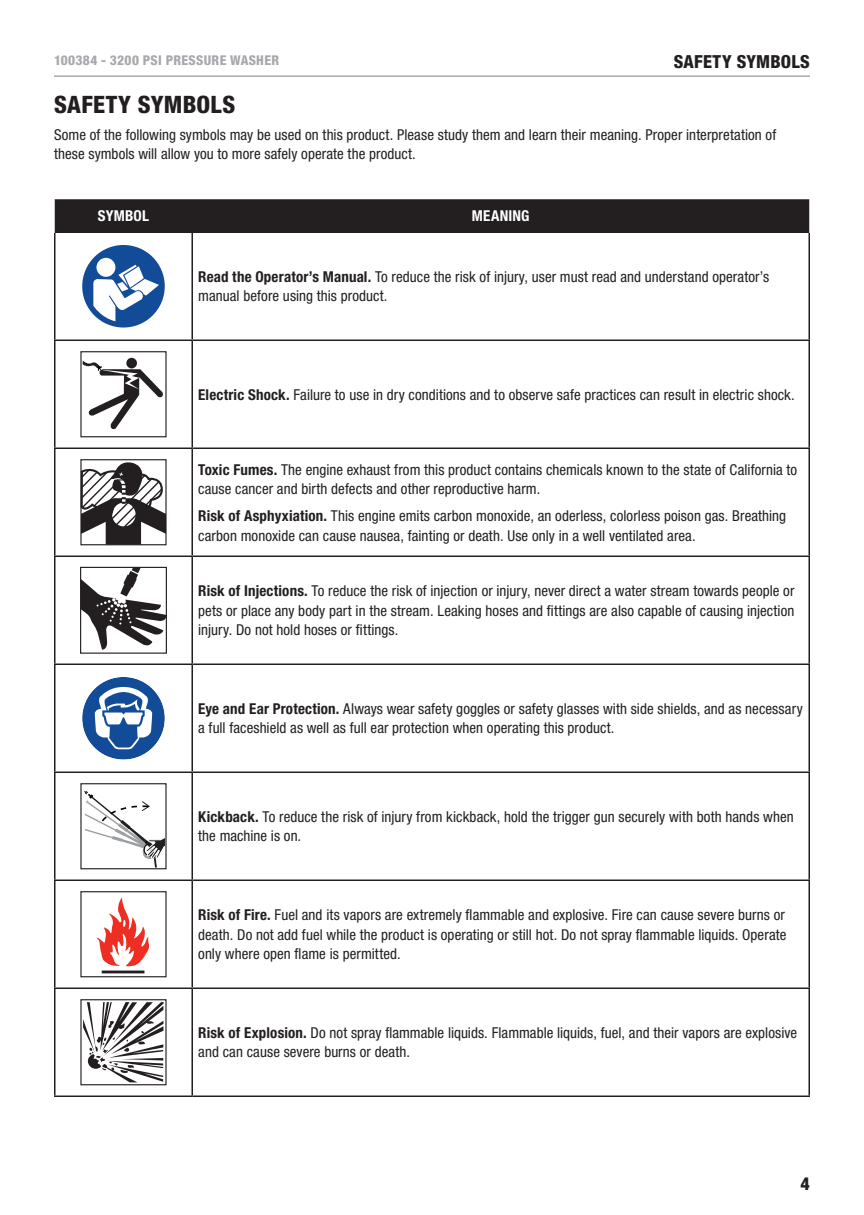
<style>
.page{position:relative;width:864px;height:1215px;background:#fff}
.page>*{position:absolute;margin:0;border:0;box-sizing:border-box;transform-origin:0 0}
.t1{font:800 condensed 24px "Helvetica Neue LT Std";letter-spacing:.01em;color:#231f20}
.t2{font:800 condensed 18px "Helvetica Neue LT Std";letter-spacing:.01em;color:#231f20}
.t3{font:condensed 15px/19.5px "Helvetica Neue LT Std";letter-spacing:.005em;color:#231f20}
.t4{font:700 condensed 15px "Helvetica Neue LT Std";letter-spacing:.01em;color:#fff}
.t5{font:800 condensed 13.5px "Helvetica Neue LT Std";letter-spacing:.025em;color:#a8a9ad}
.s1{font-weight:700}
</style>
<div class="page">
<hr style="left:54px;top:75px;width:756px;height:2px;background:#a8a9ad">
<div style="left:55px;top:199px;width:754px;height:34px;background:#231f20"></div>
<hr style="left:54px;top:233px;width:2px;height:107px;background:#231f20">
<hr style="left:191px;top:233px;width:2px;height:107px;background:#231f20">
<hr style="left:808px;top:233px;width:2px;height:107px;background:#231f20">
<hr style="left:54px;top:340px;width:138px;height:1px;background:#231f20">
<hr style="left:54px;top:341px;width:2px;height:107px;background:#231f20">
<hr style="left:192px;top:340px;width:618px;height:1px;background:#231f20">
<hr style="left:191px;top:341px;width:2px;height:107px;background:#231f20">
<hr style="left:808px;top:341px;width:2px;height:107px;background:#231f20">
<hr style="left:54px;top:448px;width:138px;height:1px;background:#231f20">
<hr style="left:54px;top:449px;width:2px;height:107px;background:#231f20">
<hr style="left:192px;top:448px;width:618px;height:1px;background:#231f20">
<hr style="left:191px;top:449px;width:2px;height:107px;background:#231f20">
<hr style="left:808px;top:449px;width:2px;height:107px;background:#231f20">
<hr style="left:54px;top:556px;width:138px;height:1px;background:#231f20">
<hr style="left:54px;top:557px;width:2px;height:107px;background:#231f20">
<hr style="left:192px;top:556px;width:618px;height:1px;background:#231f20">
<hr style="left:191px;top:557px;width:2px;height:107px;background:#231f20">
<hr style="left:808px;top:557px;width:2px;height:107px;background:#231f20">
<hr style="left:54px;top:664px;width:138px;height:1px;background:#231f20">
<hr style="left:54px;top:665px;width:2px;height:107px;background:#231f20">
<hr style="left:192px;top:664px;width:618px;height:1px;background:#231f20">
<hr style="left:191px;top:665px;width:2px;height:107px;background:#231f20">
<hr style="left:808px;top:665px;width:2px;height:107px;background:#231f20">
<hr style="left:54px;top:772px;width:138px;height:1px;background:#231f20">
<hr style="left:54px;top:773px;width:2px;height:107px;background:#231f20">
<hr style="left:192px;top:772px;width:618px;height:1px;background:#231f20">
<hr style="left:191px;top:773px;width:2px;height:107px;background:#231f20">
<hr style="left:808px;top:773px;width:2px;height:107px;background:#231f20">
<hr style="left:54px;top:880px;width:138px;height:1px;background:#231f20">
<hr style="left:54px;top:881px;width:2px;height:107px;background:#231f20">
<hr style="left:192px;top:880px;width:618px;height:1px;background:#231f20">
<hr style="left:191px;top:881px;width:2px;height:107px;background:#231f20">
<hr style="left:808px;top:881px;width:2px;height:107px;background:#231f20">
<hr style="left:54px;top:988px;width:138px;height:1px;background:#231f20">
<hr style="left:54px;top:989px;width:2px;height:107px;background:#231f20">
<hr style="left:192px;top:988px;width:618px;height:1px;background:#231f20">
<hr style="left:191px;top:989px;width:2px;height:107px;background:#231f20">
<hr style="left:808px;top:989px;width:2px;height:107px;background:#231f20">
<hr style="left:54px;top:1096px;width:138px;height:1px;background:#231f20">
<hr style="left:192px;top:1096px;width:618px;height:1px;background:#231f20">
<div style="left:81px;top:244px;width:85px;height:85px;background:#124c98;border-radius:50%"></div>
<div style="left:80px;top:242px;width:87px;height:88px;border:3px solid #fff;border-radius:50%"></div>
<div style="left:96px;top:258px;width:19px;height:19px;background:#fff;border-radius:50%"></div>
<svg style="left:93px;top:265px;width:66px;height:56px"></svg>
<div style="left:80px;top:351px;width:87px;height:86px;border:1px solid #231f20"></div>
<div style="left:126px;top:358px;width:11px;height:10px;background:#231f20;border-radius:50%"></div>
<svg style="left:83px;top:361px;width:80px;height:69px"></svg>
<div style="left:80px;top:459px;width:87px;height:86px;border:1px solid #231f20"></div>
<svg style="left:80px;top:460px;width:86px;height:85px"></svg>
<svg style="left:82px;top:569px;width:83px;height:81px"></svg>
<div style="left:80px;top:567px;width:87px;height:87px;border:1px solid #231f20"></div>
<svg style="left:81px;top:676px;width:85px;height:85px;background:#2e61a4"></svg>
<div style="left:80px;top:675px;width:87px;height:87px;border:2px solid #fff;border-radius:50%"></div>
<svg style="left:95px;top:687px;width:57px;height:62px"></svg>
<div style="left:80px;top:783px;width:87px;height:86px;border:1px solid #231f20"></div>
<svg style="left:84px;top:791px;width:81px;height:77px"></svg>
<div style="left:80px;top:891px;width:87px;height:86px;border:1px solid #231f20"></div>
<svg style="left:97px;top:898px;width:53px;height:68px"></svg>
<hr style="left:102px;top:971px;width:42px;height:2px;background:#231f20">
<div style="left:80px;top:999px;width:87px;height:86px;border:1px solid #231f20"></div>
<svg style="left:83px;top:1002px;width:81px;height:80px"></svg>
<p class="t5" style="left:54px;top:52px;width:227px">100384 - 3200 PSI PRESSURE WASHER</p>
<p class="t2" style="left:674px;top:50px;width:138px">SAFETY SYMBOLS</p>
<h1 class="t1" style="left:54px;top:89px;width:183px">SAFETY SYMBOLS</h1>
<p class="t3" style="left:54px;top:125px;width:724px">Some of the following symbols may be used on this product. Please study them and learn their meaning. Proper interpretation of these symbols will allow you to more safely operate the product.</p>
<p class="t4" style="left:98px;top:207px;width:53px">SYMBOL</p>
<p class="t4" style="left:472px;top:207px;width:59px">MEANING</p>
<p class="t3" style="left:198px;top:267px;width:572px"><span class="s1">Read the Operator’s Manual.</span> To reduce the risk of injury, user must read and understand operator’s manual before using this product.</p>
<p class="t3" style="left:198px;top:384px;width:598px"><span class="s1">Electric Shock.</span> Failure to use in dry conditions and to observe safe practices can result in electric shock.</p>
<p class="t3" style="left:198px;top:459px;width:600px"><span class="s1">Toxic Fumes.</span> The engine exhaust from this product contains chemicals known to the state of California to cause cancer and birth defects and other reproductive harm.</p>
<p class="t3" style="left:198px;top:506px;width:589px"><span class="s1">Risk of Asphyxiation.</span> This engine emits carbon monoxide, an oderless, colorless poison gas. Breathing carbon monoxide can cause nausea, fainting or death. Use only in a well ventilated area.</p>
<p class="t3" style="left:198px;top:581px;width:598px;text-align:justify"><span class="s1">Risk of Injections.</span> To reduce the risk of injection or injury, never direct a water stream towards people or pets or place any body part in the stream. Leaking hoses and fittings are also capable of causing injection injury. Do not hold hoses or fittings.</p>
<p class="t3" style="left:198px;top:699px;width:606px"><span class="s1">Eye and Ear Protection.</span> Always wear safety goggles or safety glasses with side shields, and as necessary a full faceshield as well as full ear protection when operating this product.</p>
<p class="t3" style="left:198px;top:807px;width:597px"><span class="s1">Kickback.</span> To reduce the risk of injury from kickback, hold the trigger gun securely with both hands when the machine is on.</p>
<p class="t3" style="left:198px;top:905px;width:590px;text-align:justify"><span class="s1">Risk of Fire.</span> Fuel and its vapors are extremely flammable and explosive. Fire can cause severe burns or death. Do not add fuel while the product is operating or still hot. Do not spray flammable liquids. Operate only where open flame is permitted.</p>
<p class="t3" style="left:198px;top:1023px;width:601px"><span class="s1">Risk of Explosion.</span> Do not spray flammable liquids. Flammable liquids, fuel, and their vapors are explosive and can cause severe burns or death.</p>
<p class="t2" style="left:801px;top:1172px;width:11px">4</p>
</div>
